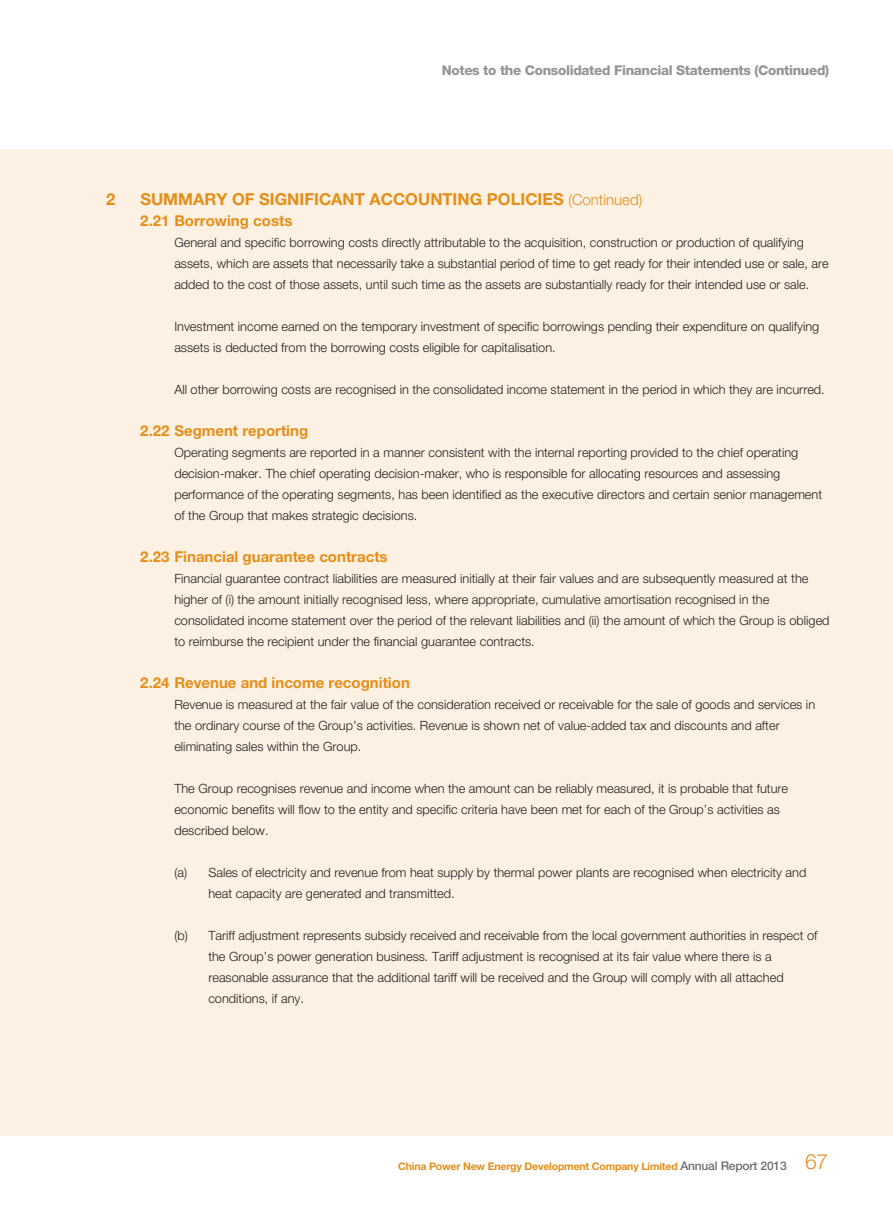
<style>
.page{position:relative;width:893px;height:1212px;background:#fff}
.page>*{position:absolute;margin:0;border:0;box-sizing:border-box;transform-origin:0 0}
._01_H1{font:700 16.5px "Helvetica Neue LT Std";color:#e58e19}
._02_H2{font:700 15px "Helvetica Neue LT Std";color:#e58e19}
.t1{font:800 13.5px "Helvetica Neue LT Std";letter-spacing:-.025em;color:#939598}
._00_txt{font:300 12.75px/21px "Helvetica Neue LT Std";color:#231f20}
.t2{font:700 10.5px "Helvetica Neue LT Std";letter-spacing:-.015em;color:#e58e19}
.s1{font-weight:300;font-size:15px}
.s2{font-weight:500;font-size:12px;color:#6c6d70}
.s3{font-weight:300;font-size:21px}
</style>
<div class="page">
<div style="left:0;top:149px;width:893px;height:986px;background:#fcf1e2"></div>
<p class="t1" style="left:442px;top:62px;width:389px">Notes to the Consolidated Financial Statements (Continued)</p>
<p class="_01_H1" style="left:106px;top:189px;width:11px">2</p>
<p class="_01_H1" style="left:140px;top:189px;width:503px">SUMMARY OF SIGNIFICANT ACCOUNTING POLICIES <span class="s1">(Continued)</span></p>
<p class="_02_H2" style="left:140px;top:211px;width:154px">2.21 Borrowing costs</p>
<p class="_00_txt" style="left:174px;top:232px;width:656px">General and specific borrowing costs directly attributable to the acquisition, construction or production of qualifying assets, which are assets that necessarily take a substantial period of time to get ready for their intended use or sale, are added to the cost of those assets, until such time as the assets are substantially ready for their intended use or sale.</p>
<p class="_00_txt" style="left:174px;top:316px;width:646px">Investment income earned on the temporary investment of specific borrowings pending their expenditure on qualifying assets is deducted from the borrowing costs eligible for capitalisation.</p>
<p class="_00_txt" style="left:174px;top:379px;width:652px">All other borrowing costs are recognised in the consolidated income statement in the period in which they are incurred.</p>
<p class="_02_H2" style="left:140px;top:421px;width:169px">2.22 Segment reporting</p>
<p class="_00_txt" style="left:174px;top:442px;width:649px">Operating segments are reported in a manner consistent with the internal reporting provided to the chief operating decision-maker. The chief operating decision-maker, who is responsible for allocating resources and assessing performance of the operating segments, has been identified as the executive directors and certain senior management of the Group that makes strategic decisions.</p>
<p class="_02_H2" style="left:140px;top:547px;width:249px">2.23 Financial guarantee contracts</p>
<p class="_00_txt" style="left:174px;top:568px;width:657px">Financial guarantee contract liabilities are measured initially at their fair values and are subsequently measured at the higher of (i) the amount initially recognised less, where appropriate, cumulative amortisation recognised in the consolidated income statement over the period of the relevant liabilities and (ii) the amount of which the Group is obliged to reimburse the recipient under the financial guarantee contracts.</p>
<p class="_02_H2" style="left:140px;top:673px;width:271px">2.24 Revenue and income recognition</p>
<p class="_00_txt" style="left:174px;top:694px;width:642px">Revenue is measured at the fair value of the consideration received or receivable for the sale of goods and services in the ordinary course of the Group’s activities. Revenue is shown net of value-added tax and discounts and after eliminating sales within the Group.</p>
<p class="_00_txt" style="left:174px;top:778px;width:615px">The Group recognises revenue and income when the amount can be reliably measured, it is probable that future economic benefits will flow to the entity and specific criteria have been met for each of the Group’s activities as described below.</p>
<p class="_00_txt" style="left:208px;top:862px;width:600px;text-indent:-34px">(a) Sales of electricity and revenue from heat supply by thermal power plants are recognised when electricity and heat capacity are generated and transmitted.</p>
<p class="_00_txt" style="left:208px;top:925px;width:611px;text-indent:-34px">(b) Tariff adjustment represents subsidy received and receivable from the local government authorities in respect of the Group’s power generation business. Tariff adjustment is recognised at its fair value where there is a reasonable assurance that the additional tariff will be received and the Group will comply with all attached conditions, if any.</p>
<p class="t2" style="left:398px;top:1159px;width:432px">China Power New Energy Development Company Limited <span class="s2">Annual Report 2013</span> <span class="s3">67</span></p>
</div>
